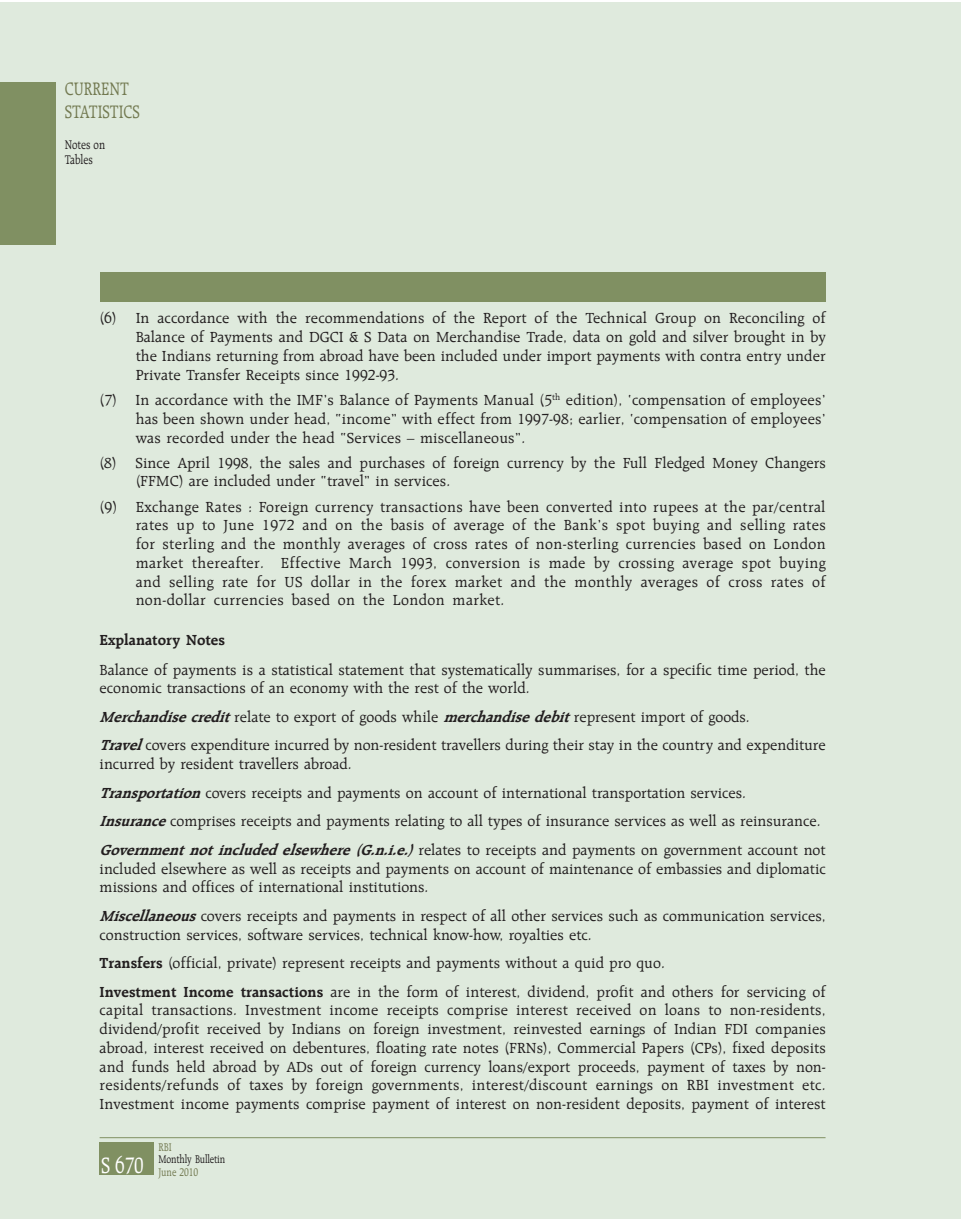
<style>
.page{position:relative;width:961px;height:1219px;background:#fff}
.page>*{position:absolute;margin:0;border:0;box-sizing:border-box;transform-origin:0 0}
.t1{font:24px "TTE2 D2 B940 O00";color:#fff;scale:.8 1}
.t2{font:19.5px/23.7px "TT1 FF6 DO00";letter-spacing:-.005em;color:#727950;scale:.8 1}
.t3{font:15.75px/18.8px "TT1 FF76 O00";letter-spacing:-.005em;color:#231f20}
.t4{font:15.75px "TT1 FF74 O00";letter-spacing:-.005em;color:#231f20}
.t5{font:13.5px/15px "TT1 FF71 O00";color:#231f20;scale:.8 1}
.t6{font:12px "TT1 FF66 O00";letter-spacing:-.015em;color:#231f20;scale:.8 1}
.t7{font:12px "TT1 FF66 O00";letter-spacing:-.005em;color:#727950;scale:.8 1}
.s1{font-family:"TT1 FF7 DOI00"}
.s2{font-family:"TT1 FF74 O00"}
</style>
<div class="page">
<div style="left:0;top:2px;width:960px;height:1216px;background:#dfeadd"></div>
<div style="left:100px;top:1142px;width:54px;height:33px;background:#809062"></div>
<div style="left:0;top:82px;width:56px;height:162px;background:#809062"></div>
<hr style="left:100px;top:1137px;width:725px;height:1px;background:#809062">
<div style="left:100px;top:272px;width:725px;height:29px;background:#809062"></div>
<p class="t2" style="left:65px;top:78px;width:96px">CURRENT<br>STATISTICS</p>
<p class="t5" style="left:65px;top:138px;width:52px">Notes on<br>Tables</p>
<p class="t3" style="left:136px;top:309px;width:691px;text-align:justify;text-indent:-36px">(6) In accordance with the recommendations of the Report of the Technical Group on Reconciling of Balance of Payments and DGCI &amp; S Data on Merchandise Trade, data on gold and silver brought in by the Indians returning from abroad have been included under import payments with contra entry under Private Transfer Receipts since 1992-93.</p>
<p class="t3" style="left:136px;top:391px;width:691px;text-align:justify;text-indent:-36px">(7) In accordance with the IMF’s Balance of Payments Manual (5<sup>th</sup> edition), ‘compensation of employees’ has been shown under head, “income” with effect from 1997-98; earlier, ‘compensation of employees’ was recorded under the head “Services – miscellaneous”.</p>
<p class="t3" style="left:136px;top:454px;width:691px;text-indent:-36px">(8) Since April 1998, the sales and purchases of foreign currency by the Full Fledged Money Changers (FFMC) are included under “travel” in services.</p>
<p class="t3" style="left:136px;top:498px;width:691px;text-align:justify;text-indent:-36px">(9) Exchange Rates : Foreign currency transactions have been converted into rupees at the par/central rates up to June 1972 and on the basis of average of the Bank’s spot buying and selling rates for sterling and the monthly averages of cross rates of non-sterling currencies based on London market thereafter. Effective March 1993, conversion is made by crossing average spot buying and selling rate for US dollar in the forex market and the monthly averages of cross rates of non-dollar currencies based on the London market.</p>
<p class="t4" style="left:100px;top:633px;width:127px">Explanatory Notes</p>
<p class="t3" style="left:100px;top:661px;width:727px">Balance of payments is a statistical statement that systematically summarises, for a specific time period, the economic transactions of an economy with the rest of the world.</p>
<p class="t3" style="left:100px;top:703px;width:727px;line-height:28.5px"><span class="s1">Merchandise credit</span> relate to export of goods while <span class="s1">merchandise debit</span> represent import of goods.<br><span class="s1">Travel</span> covers expenditure incurred by non-resident travellers during their stay in the country and expenditure</p>
<p class="t3" style="left:100px;top:751px;width:727px;line-height:28.5px">incurred by resident travellers abroad.<br><span class="s1">Transportation</span> covers receipts and payments on account of international transportation services.<br><span class="s1">Insurance</span> comprises receipts and payments relating to all types of insurance services as well as reinsurance.<br><span class="s1">Government not included elsewhere (G.n.i.e.)</span> relates to receipts and payments on government account not</p>
<p class="t3" style="left:100px;top:860px;width:727px">included elsewhere as well as receipts and payments on account of maintenance of embassies and diplomatic missions and offices of international institutions.</p>
<p class="t3" style="left:100px;top:907px;width:727px"><span class="s1">Miscellaneous</span> covers receipts and payments in respect of all other services such as communication services, construction services, software services, technical know-how, royalties etc.</p>
<p class="t3" style="left:100px;top:949px;width:727px;line-height:28.5px"><span class="s2">Transfers</span> (official, private) represent receipts and payments without a quid pro quo.<br><span class="s2">Investment Income transactions</span> are in the form of interest, dividend, profit and others for servicing of</p>
<p class="t3" style="left:100px;top:1001px;width:727px;text-align:justify">capital transactions. Investment income receipts comprise interest received on loans to non-residents, dividend/profit received by Indians on foreign investment, reinvested earnings of Indian FDI companies abroad, interest received on debentures, floating rate notes (FRNs), Commercial Papers (CPs), fixed deposits and funds held abroad by ADs out of foreign currency loans/export proceeds, payment of taxes by non&shy;residents/refunds of taxes by foreign governments, interest/discount earnings on RBI investment etc.<br>Investment income payments comprise payment of interest on non-resident deposits, payment of interest</p>
<h1 class="t1" style="left:101px;top:1154px;width:55px">S 670</h1>
<p class="t7" style="left:158px;top:1142px;width:18px">RBI</p>
<p class="t6" style="left:158px;top:1155px;width:85px">Monthly Bulletin</p>
<p class="t7" style="left:158px;top:1167px;width:51px">June 2010</p>
</div>
